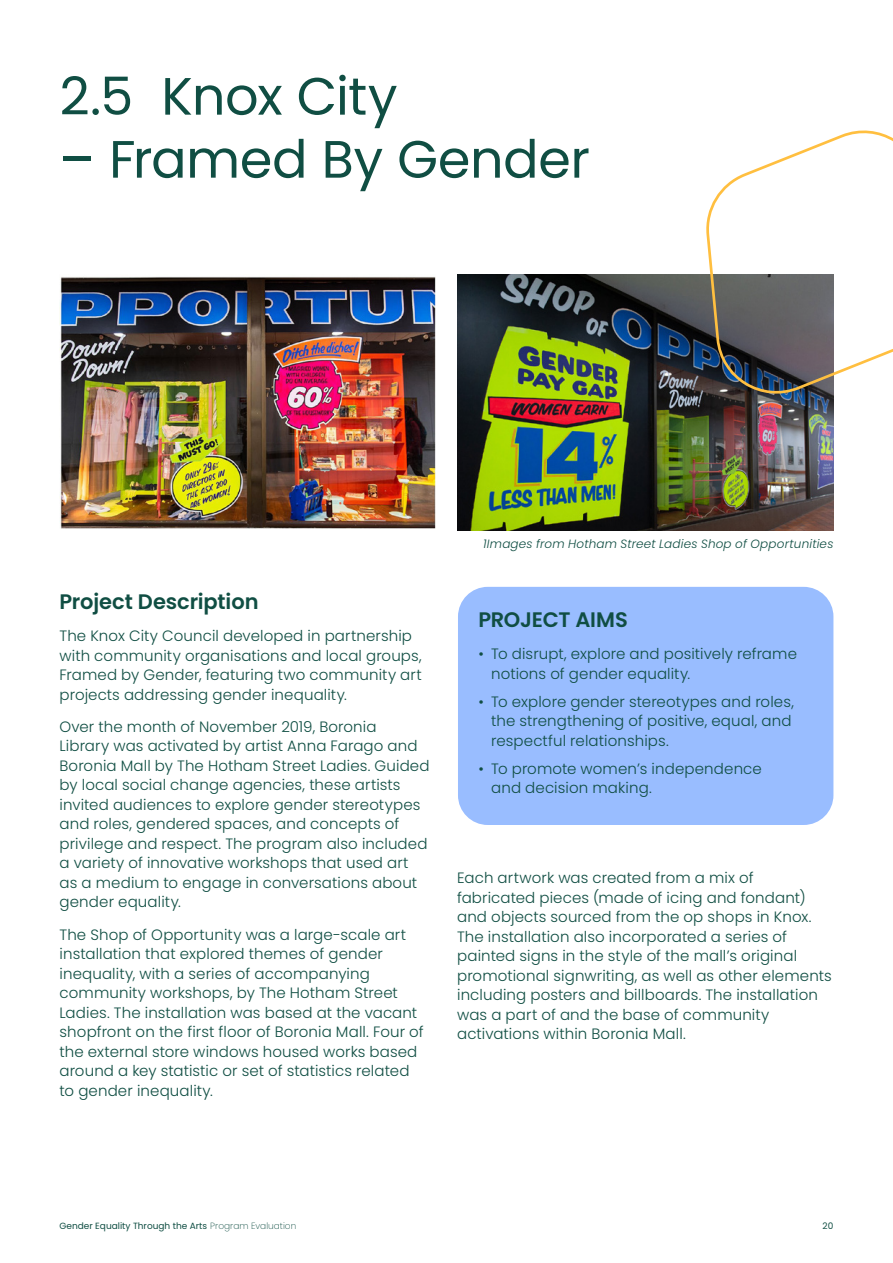
<style>
.page{position:relative;width:893px;height:1263px;background:#fff}
.page>*{position:absolute;margin:0;border:0;box-sizing:border-box;transform-origin:0 0}
.Heading_01{font:52.5px "Poppins";letter-spacing:-.01em;color:#104e43}
.Heading_02{font:600 21px "Poppins";letter-spacing:-.005em;color:#104e43}
.Body{font:300 15px/19.5px "Poppins";letter-spacing:.01em;color:#104e43}
.image_captions{font:italic 300 12px "Poppins";letter-spacing:.015em;color:#104e43}
.t1{font:9px "Poppins";color:#104e43}
.s1{font-weight:200}
</style>
<div class="page">
<img style="left:60px;top:276px;width:376px;height:253px">
<img style="left:457px;top:275px;width:376px;height:255px">
<div style="left:458px;top:587px;width:375px;height:238px;background:#99bdff;border-radius:30px"></div>
<svg style="left:702px;top:130px;width:191px;height:276px"></svg>
<p class="Heading_01" style="left:60px;top:66px;width:339px">2.5 Knox City</p>
<p class="Heading_01" style="left:60px;top:129px;width:532px">– Framed By Gender</p>
<p class="Heading_02" style="left:60px;top:589px;width:201px">Project Description</p>
<p class="Body" style="left:60px;top:626px;width:364px">The Knox City Council developed in partnership with community organisations and local groups, Framed by Gender, featuring two community art projects addressing gender inequality.</p>
<p class="Body" style="left:60px;top:717px;width:372px">Over the month of November 2019, Boronia Library was activated by artist Anna Farago and Boronia Mall by The Hotham Street Ladies. Guided by local social change agencies, these artists invited audiences to explore gender stereotypes and roles, gendered spaces, and concepts of privilege and respect. The program also included a variety of innovative workshops that used art as a medium to engage in conversations about gender equality.</p>
<p class="Body" style="left:60px;top:925px;width:366px">The Shop of Opportunity was a large-scale art installation that explored themes of gender inequality, with a series of accompanying community workshops, by The Hotham Street Ladies. The installation was based at the vacant shopfront on the first floor of Boronia Mall. Four of the external store windows housed works based around a key statistic or set of statistics related to gender inequality.</p>
<p class="image_captions" style="left:483px;top:537px;width:352px">1Images from Hotham Street Ladies Shop of Opportunities</p>
<p class="Heading_02" style="left:478px;top:607px;width:151px">PROJECT AIMS</p>
<p class="Body" style="left:491px;top:644px;width:307px;text-indent:-13px">• To disrupt, explore and positively reframe notions of gender equality.</p>
<p class="Body" style="left:491px;top:692px;width:304px;text-indent:-13px">• To explore gender stereotypes and roles, the strengthening of positive, equal, and respectful relationships.</p>
<p class="Body" style="left:491px;top:759px;width:272px;text-indent:-13px">• To promote women’s independence and decision making.</p>
<p class="Body" style="left:457px;top:868px;width:376px">Each artwork was created from a mix of fabricated pieces (made of icing and fondant) and objects sourced from the op shops in Knox.<br>The installation also incorporated a series of painted signs in the style of the mall’s original promotional signwriting, as well as other elements including posters and billboards. The installation was a part of and the base of community activations within Boronia Mall.</p>
<p class="t1" style="left:60px;top:1220px;width:238px">Gender Equality Through the Arts <span class="s1">Program Evaluation</span></p>
<p class="t1" style="left:823px;top:1220px;width:12px">20</p>
</div>
